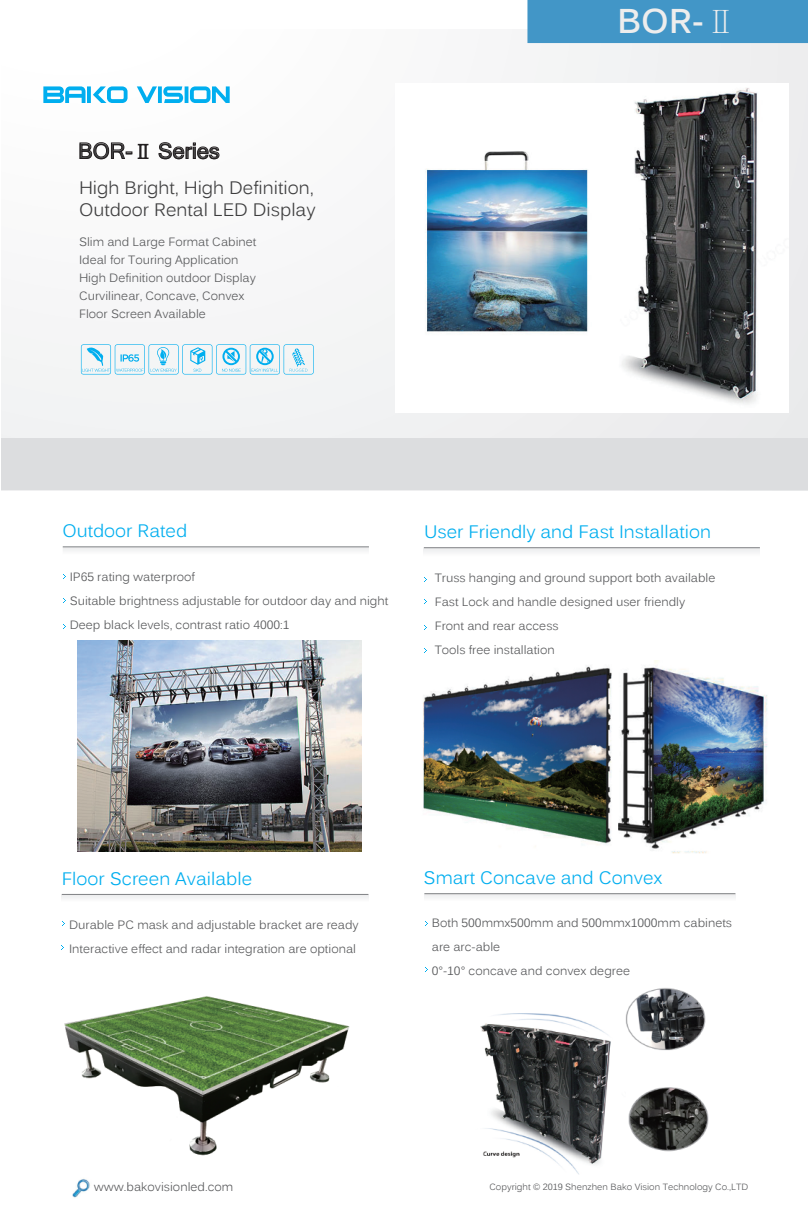
<style>
.page{position:relative;width:808px;height:1212px;background:#fff}
.page>*{position:absolute;margin:0;border:0;box-sizing:border-box;transform-origin:0 0}
.t1{font:700 34.2px "Kalinga";color:#ededed}
.t2{font:21px "Kartika";color:#3e3e3f}
.t3{font:18px "Kalinga";color:#00aeef}
.t4{font:18px/21.6px "Kalinga";color:#3e3e3f}
.t5{font:12px/24px "Kalinga";color:#57585a}
.t6{font:9px "Kalinga";color:#57585a}
.s1{font-family:"Adobe Song Std";font-weight:300}
</style>
<div class="page">
<img style="left:64px;top:996px;width:286px;height:160px">
<img style="left:480px;top:988px;width:229px;height:187px">
<div style="left:2px;top:30px;width:806px;height:460px;background:#f8f8f9"></div>
<div style="left:2px;top:439px;width:806px;height:51px;background:#dcdddf"></div>
<div style="left:63px;top:547px;width:306px;height:9px;background:#f6f6f7"></div>
<hr style="left:63px;top:547px;width:306px;height:1px;background:#808285">
<div style="left:62px;top:894px;width:306px;height:9px;background:#f5f5f6"></div>
<hr style="left:62px;top:894px;width:306px;height:1px;background:#808285">
<div style="left:424px;top:548px;width:336px;height:10px;background:#f6f6f7"></div>
<hr style="left:424px;top:547px;width:336px;height:1px;background:#808285">
<svg style="left:424px;top:894px;width:311px;height:4px"></svg>
<hr style="left:424px;top:893px;width:311px;height:1px;background:#808285">
<svg style="left:81px;top:344px;width:233px;height:30px"></svg>
<div style="left:527px;top:1px;width:281px;height:42px;background:#4296c7"></div>
<svg style="left:43px;top:86px;width:187px;height:17px"></svg>
<svg style="left:79px;top:142px;width:70px;height:18px"></svg>
<svg style="left:158px;top:142px;width:62px;height:18px"></svg>
<img style="left:72px;top:1179px;width:18px;height:19px">
<img style="left:427px;top:88px;width:330px;height:314px">
<img style="left:423px;top:660px;width:344px;height:194px">
<img style="left:78px;top:641px;width:283px;height:211px">
<h2 class="t2" style="left:78px;top:138px;width:143px">BOR-<span class="s1">Ⅱ</span> Series</h2>
<h3 class="t4" style="left:79px;top:179px;width:238px">High Bright, High Definition,<br>Outdoor Rental LED Display</h3>
<p class="t5" style="left:79px;top:234px;width:179px;line-height:18px">Slim and Large Format Cabinet<br>Ideal for Touring Application<br>High Definition outdoor Display<br>Curvilinear, Concave, Convex<br>Floor Screen Available</p>
<h1 class="t1" style="left:617px;top:-2px;width:123px">BOR-<span class="s1">Ⅱ</span></h1>
<h3 class="t3" style="left:62px;top:519px;width:126px">Outdoor Rated</h3>
<p class="t5" style="left:70px;top:566px;width:320px">IP65 rating waterproof<br>Suitable brightness adjustable for outdoor day and night<br>Deep black levels, contrast ratio 4000:1</p>
<h3 class="t3" style="left:424px;top:520px;width:289px">User Friendly and Fast Installation</h3>
<p class="t5" style="left:435px;top:567px;width:282px">Truss hanging and ground support both available Fast Lock and handle designed user friendly Front and rear access<br>Tools free installation</p>
<h3 class="t3" style="left:62px;top:867px;width:192px">Floor Screen Available</h3>
<h3 class="t3" style="left:424px;top:866px;width:240px">Smart Concave and Convex</h3>
<p class="t5" style="left:69px;top:913px;width:291px">Durable PC mask and adjustable bracket are ready<br>Interactive effect and radar integration are optional</p>
<p class="t5" style="left:432px;top:912px;width:302px">Both 500mmx500mm and 500mmx1000mm cabinets are arc-able<br>0°-10° concave and convex degree</p>
<p class="t5" style="left:94px;top:1176px;width:141px">www.bakovisionled.com</p>
<p class="t6" style="left:489px;top:1181px;width:260px">Copyright © 2019 Shenzhen Bako Vision Technology Co.,LTD</p>
</div>
